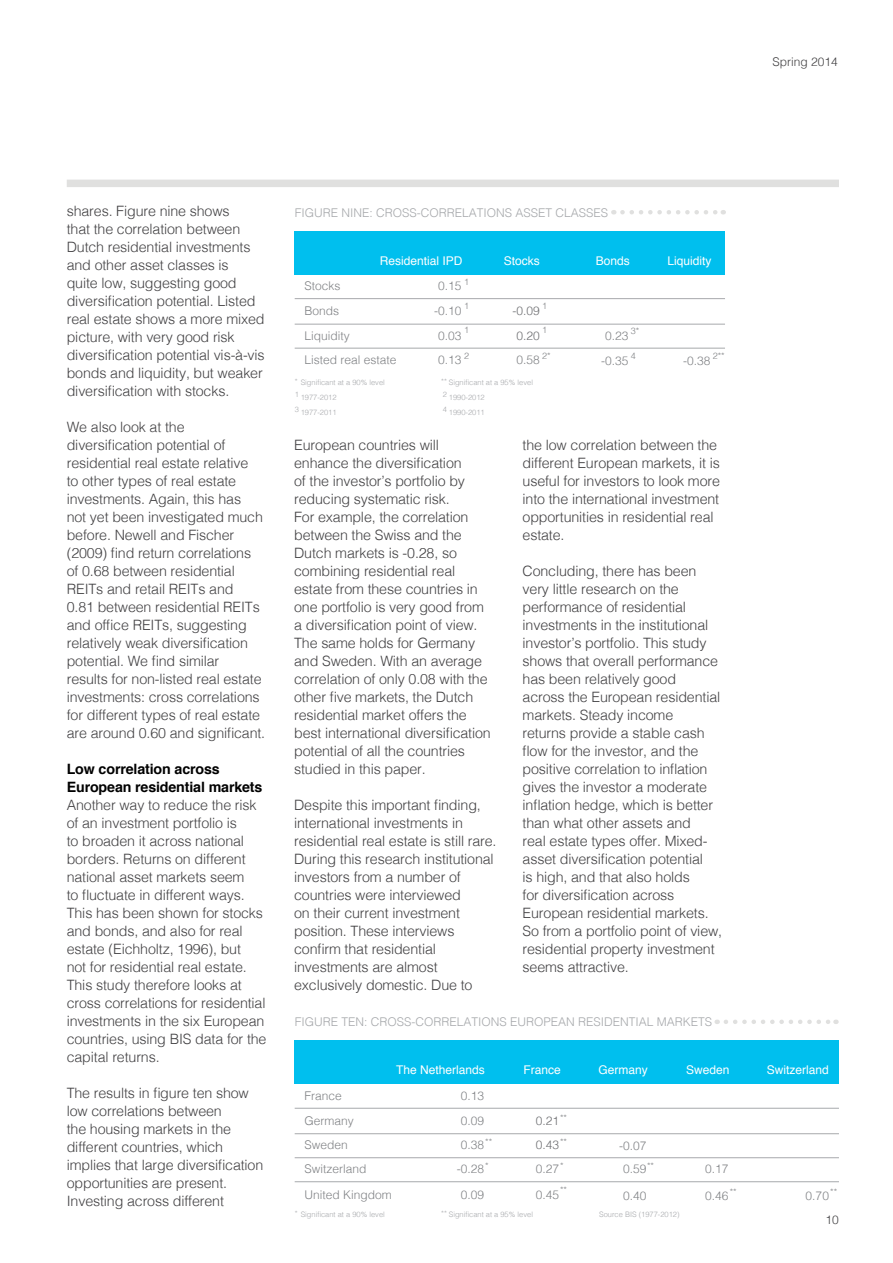
<style>
.page{position:relative;width:893px;height:1263px;background:#fff}
.page>*{position:absolute;margin:0;border:0;box-sizing:border-box;transform-origin:0 0}
.t1{font:300 14.25px/18px "Helvetica";letter-spacing:-.01em;color:#414042}
.t2{font:700 14.25px/18px "Helvetica";letter-spacing:-.01em;color:#000}
.t3{font:300 12px/24.5px "Helvetica";color:#808285}
.t4{font:300 12px "Helvetica";color:#a6a8ab}
.t5{font:12px "Helvetica";color:#fff}
.t6{font:300 12px/24.6px "Helvetica";color:#6d6e71;text-align:center}
.t7{font:300 12px "Helvetica";color:#414042}
.t8{font:300 9px "Helvetica";color:#808285}
.t9{font:300 7.5px "Helvetica";color:#a7a9ac}
</style>
<div class="page">
<div style="left:67px;top:180px;width:772px;height:7px;background:#e0e0df"></div>
<svg style="left:622px;top:210px;width:102px;height:4px"></svg>
<div style="left:295px;top:231px;width:430px;height:43px;background:#00bfee"></div>
<hr style="left:295px;top:298px;width:430px;height:1px;background:#a7a9ac">
<hr style="left:295px;top:324px;width:430px;height:1px;background:#a7a9ac">
<hr style="left:295px;top:348px;width:430px;height:1px;background:#a7a9ac">
<svg style="left:726px;top:1019px;width:110px;height:5px"></svg>
<div style="left:295px;top:1040px;width:544px;height:44px;background:#00bfee"></div>
<hr style="left:295px;top:1108px;width:544px;height:1px;background:#a7a9ac">
<hr style="left:295px;top:1133px;width:544px;height:1px;background:#a7a9ac">
<hr style="left:295px;top:1157px;width:544px;height:1px;background:#a7a9ac">
<hr style="left:295px;top:1181px;width:544px;height:1px;background:#a7a9ac">
<p class="t7" style="left:772px;top:51px;width:67px">Spring 2014</p>
<p class="t1" style="left:67px;top:201px;width:200px">shares. Figure nine shows<br>that the correlation between<br>Dutch residential investments and other asset classes is<br>quite low, suggesting good diversification potential. Listed real estate shows a more mixed picture, with very good risk diversification potential vis-à-vis bonds and liquidity, but weaker diversification with stocks.</p>
<p class="t1" style="left:67px;top:417px;width:200px">We also look at the diversification potential of residential real estate relative<br>to other types of real estate investments. Again, this has<br>not yet been investigated much before. Newell and Fischer (2009) find return correlations of 0.68 between residential<br>REITs and retail REITs and<br>0.81 between residential REITs and office REITs, suggesting relatively weak diversification potential. We find similar<br>results for non-listed real estate investments: cross correlations for different types of real estate are around 0.60 and significant.</p>
<p class="t2" style="left:67px;top:760px;width:197px">Low correlation across<br>European residential markets</p>
<p class="t1" style="left:67px;top:795px;width:201px">Another way to reduce the risk of an investment portfolio is<br>to broaden it across national borders. Returns on different national asset markets seem<br>to fluctuate in different ways.<br>This has been shown for stocks and bonds, and also for real estate (Eichholtz, 1996), but<br>not for residential real estate.<br>This study therefore looks at cross correlations for residential investments in the six European countries, using BIS data for the capital returns.</p>
<p class="t1" style="left:67px;top:1083px;width:198px">The results in figure ten show low correlations between<br>the housing markets in the different countries, which implies that large diversification opportunities are present.<br>Investing across different</p>
<p class="t4" style="left:295px;top:202px;width:315px">FIGURE NINE: CROSS-CORRELATIONS ASSET CLASSES</p>
<p class="t5" style="left:380px;top:251px;width:84px">Residential IPD</p>
<p class="t5" style="left:504px;top:251px;width:38px">Stocks</p>
<p class="t5" style="left:596px;top:251px;width:36px">Bonds</p>
<p class="t5" style="left:668px;top:251px;width:46px">Liquidity</p>
<p class="t3" style="left:305px;top:273px;width:93px">Stocks<br>Bonds<br>Liquidity<br>Listed real estate</p>
<p class="t8" style="left:464px;top:274px;width:7px">1</p>
<p class="t3" style="left:438px;top:273px;width:25px">0.15</p>
<p class="t8" style="left:464px;top:298px;width:7px">1</p>
<p class="t8" style="left:464px;top:322px;width:7px">1</p>
<p class="t8" style="left:464px;top:348px;width:7px">2</p>
<p class="t8" style="left:542px;top:298px;width:7px">1</p>
<p class="t8" style="left:542px;top:322px;width:7px">1</p>
<p class="t8" style="left:542px;top:348px;width:10px">2*</p>
<p class="t8" style="left:631px;top:348px;width:7px">4</p>
<p class="t8" style="left:713px;top:348px;width:14px">2**</p>
<p class="t3" style="left:434px;top:298px;width:29px;text-align:center">-0.10<br>0.03</p>
<p class="t6" style="left:512px;top:298px;width:29px">-0.09<br>0.20</p>
<p class="t8" style="left:631px;top:323px;width:10px">3*</p>
<p class="t3" style="left:605px;top:323px;width:25px">0.23</p>
<p class="t3" style="left:438px;top:346px;width:25px">0.13</p>
<p class="t3" style="left:516px;top:346px;width:25px">0.58</p>
<p class="t3" style="left:601px;top:348px;width:29px">-0.35</p>
<p class="t3" style="left:683px;top:348px;width:29px">-0.38</p>
<p class="t9" style="left:295px;top:376px;width:92px">* Significant at a 90% level</p>
<p class="t9" style="left:441px;top:376px;width:93px">** Significant at a 95% level</p>
<p class="t9" style="left:295px;top:391px;width:43px">1 1977-2012</p>
<p class="t9" style="left:443px;top:391px;width:43px">2 1990-2012</p>
<p class="t9" style="left:295px;top:406px;width:43px">3 1977-2011</p>
<p class="t9" style="left:443px;top:403px;width:6px">4</p>
<p class="t9" style="left:449px;top:406px;width:37px">1990-2011</p>
<p class="t1" style="left:294px;top:435px;width:198px">European countries will enhance the diversification<br>of the investor’s portfolio by reducing systematic risk.<br>For example, the correlation between the Swiss and the<br>Dutch markets is -0.28, so combining residential real estate from these countries in one portfolio is very good from a diversification point of view.<br>The same holds for Germany and Sweden. With an average correlation of only 0.08 with the other five markets, the Dutch residential market offers the best international diversification potential of all the countries studied in this paper.</p>
<p class="t1" style="left:294px;top:795px;width:204px">Despite this important finding, international investments in residential real estate is still rare.<br>During this research institutional investors from a number of countries were interviewed<br>on their current investment position. These interviews confirm that residential investments are almost exclusively domestic. Due to</p>
<p class="t1" style="left:523px;top:435px;width:199px">the low correlation between the different European markets, it is useful for investors to look more into the international investment opportunities in residential real estate.</p>
<p class="t1" style="left:523px;top:561px;width:201px">Concluding, there has been very little research on the performance of residential investments in the institutional investor’s portfolio. This study shows that overall performance has been relatively good<br>across the European residential markets. Steady income<br>returns provide a stable cash flow for the investor, and the positive correlation to inflation gives the investor a moderate inflation hedge, which is better than what other assets and<br>real estate types offer. Mixed&shy;asset diversification potential<br>is high, and that also holds<br>for diversification across<br>European residential markets.<br>So from a portfolio point of view, residential property investment seems attractive.</p>
<p class="t4" style="left:295px;top:1012px;width:419px">FIGURE TEN: CROSS-CORRELATIONS EUROPEAN RESIDENTIAL MARKETS</p>
<p class="t3" style="left:305px;top:1082px;width:39px">France</p>
<p class="t3" style="left:305px;top:1107px;width:51px">Germany<br>Sweden</p>
<p class="t5" style="left:396px;top:1061px;width:90px">The Netherlands</p>
<p class="t3" style="left:461px;top:1082px;width:25px">0.13</p>
<p class="t5" style="left:523px;top:1061px;width:39px">France</p>
<p class="t5" style="left:599px;top:1061px;width:51px">Germany</p>
<p class="t5" style="left:686px;top:1061px;width:45px">Sweden</p>
<p class="t8" style="left:560px;top:1110px;width:9px">**</p>
<p class="t3" style="left:461px;top:1107px;width:25px">0.09<br>0.38</p>
<p class="t6" style="left:536px;top:1107px;width:25px;text-align:left">0.21<br>0.43</p>
<p class="t8" style="left:485px;top:1134px;width:9px">**</p>
<p class="t8" style="left:560px;top:1134px;width:9px">**</p>
<p class="t3" style="left:619px;top:1133px;width:29px">-0.07</p>
<p class="t8" style="left:647px;top:1158px;width:9px">**</p>
<p class="t8" style="left:485px;top:1158px;width:5px">*</p>
<p class="t8" style="left:560px;top:1158px;width:5px">*</p>
<p class="t3" style="left:305px;top:1156px;width:64px">Switzerland</p>
<p class="t3" style="left:457px;top:1156px;width:29px">-0.28</p>
<p class="t3" style="left:536px;top:1156px;width:25px">0.27</p>
<p class="t3" style="left:623px;top:1156px;width:25px">0.59</p>
<p class="t3" style="left:705px;top:1156px;width:25px">0.17</p>
<p class="t3" style="left:305px;top:1181px;width:89px">United Kingdom</p>
<p class="t3" style="left:461px;top:1181px;width:25px">0.09</p>
<p class="t8" style="left:560px;top:1182px;width:9px">**</p>
<p class="t3" style="left:536px;top:1181px;width:25px">0.45</p>
<p class="t3" style="left:623px;top:1183px;width:25px">0.40</p>
<p class="t3" style="left:705px;top:1183px;width:33px">0.46<sup>**</sup></p>
<p class="t9" style="left:295px;top:1208px;width:92px">* Significant at a 90% level</p>
<p class="t9" style="left:441px;top:1208px;width:93px">** Significant at a 95% level</p>
<p class="t9" style="left:599px;top:1208px;width:82px">Source BIS (1977-2012)</p>
<p class="t5" style="left:767px;top:1061px;width:64px">Switzerland</p>
<p class="t3" style="left:806px;top:1183px;width:33px">0.70<sup>**</sup></p>
<p class="t7" style="left:826px;top:1210px;width:15px">10</p>
</div>
